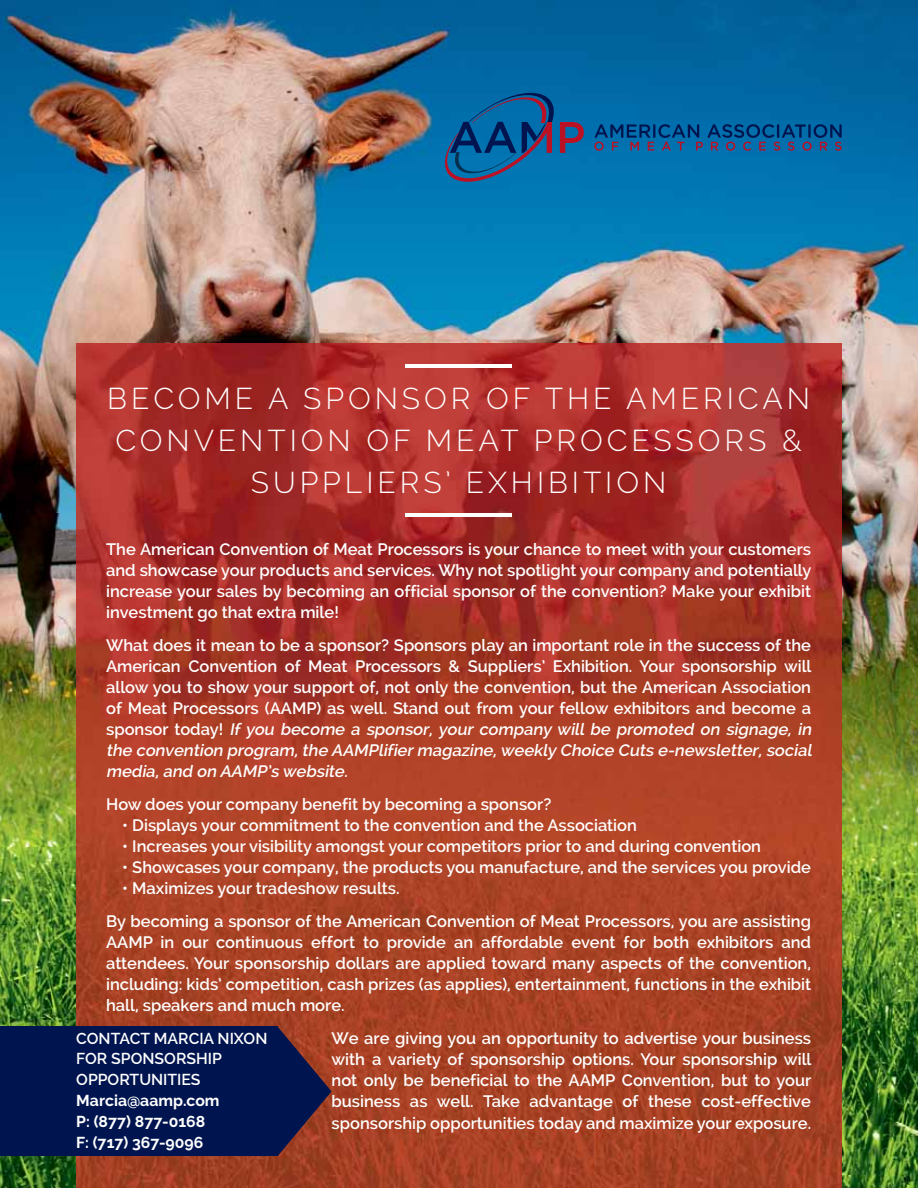
<style>
.page{position:relative;width:918px;height:1188px;background:#fff}
.page>*{position:absolute;margin:0;border:0;box-sizing:border-box;transform-origin:0 0}
.t1{font:300 30px/42px "Raleway";letter-spacing:.13em;color:#fff;text-align:center}
.t2{font:600 16.5px/21px "Raleway";color:#fff;text-align:justify}
.t3{font:600 15.75px/21px "Raleway";color:#fff}
.t4{font:700 15.75px/21px "Raleway";color:#fff}
.s1{font-style:italic}
</style>
<div class="page">
<img style="left:0;top:0;width:918px;height:513px">
<img style="left:842px;top:513px;width:76px;height:675px">
<img style="left:0;top:513px;width:76px;height:675px">
<img style="left:76px;top:343px;width:766px;height:845px">
<hr style="left:406px;top:365px;width:106px;height:3px;background:#fff">
<hr style="left:406px;top:513px;width:106px;height:3px;background:#fff">
<div style="left:0;top:1027px;width:278px;height:129px;background:#00154f"></div>
<svg style="left:278px;top:1027px;width:54px;height:129px;background:#522a39"></svg>
<svg style="left:445px;top:93px;width:139px;height:89px;background:#135d96"></svg>
<svg style="left:594px;top:124px;width:248px;height:27px;background:#0e5690"></svg>
<h1 class="t1" style="left:107px;top:381px;width:704px">BECOME A SPONSOR OF THE AMERICAN<br>CONVENTION OF MEAT PROCESSORS &amp;<br>SUPPLIERS’ EXHIBITION</h1>
<p class="t2" style="left:106px;top:540px;width:707px">The American Convention of Meat Processors is your chance to meet with your customers and showcase your products and services. Why not spotlight your company and potentially increase your sales by becoming an official sponsor of the convention? Make your exhibit investment go that extra mile!</p>
<p class="t2" style="left:106px;top:636px;width:710px;text-align:left">What does it mean to be a sponsor? Sponsors play an important role in the success of the American Convention of Meat Processors &amp; Suppliers’ Exhibition. Your sponsorship will allow you to show your support of, not only the convention, but the American Association of Meat Processors (AAMP) as well. Stand out from your fellow exhibitors and become a s p o n s o r t o d ay ! <span class="s1">If you become a sponsor, your company will be promoted on signage, in the convention program, the AAMPlifiermagazine,weekly Choice Cuts e-newsletter, social media,and on AAMP’s website.</span></p>
<p class="t2" style="left:106px;top:795px;width:447px">How does your company benefit by becoming a sponsor?</p>
<p class="t2" style="left:122px;top:816px;width:516px">• Displays your commitment to the convention and the Association</p>
<p class="t2" style="left:122px;top:837px;width:640px">• Increases your visibility amongst your competitors prior to and during convention</p>
<p class="t2" style="left:122px;top:858px;width:690px">• Showcases your company, the products you manufacture, and the services you provide</p>
<p class="t2" style="left:106px;top:873px;width:706px;line-height:33px;text-indent:16px">• Maximizes your tradeshow results.<br>By becoming a sponsor of the American Convention of Meat Processors, you are assisting</p>
<p class="t2" style="left:106px;top:933px;width:707px">AAMP in our continuous effort to provide an affordable event for both exhibitors and attendees. Your sponsorship dollars are applied toward many aspects of the convention, including: kids’ competition, cash prizes (as applies), entertainment, functions in the exhibit hall, speakers and much more.</p>
<p class="t2" style="left:332px;top:1029px;width:481px">We are giving you an opportunity to advertise your business with a variety of sponsorship options. Your sponsorship will not only be beneficial to the AAMP Convention, but to your business as well. Take advantage of these cost-effective sponsorship opportunities today and maximize your exposure.</p>
<p class="t3" style="left:76px;top:1028px;width:193px">CONTACT MARCIA NIXON<br>FOR SPONSORSHIP<br>OPPORTUNITIES</p>
<p class="t4" style="left:76px;top:1091px;width:145px">Marcia@aamp.com<br>P: (877) 877-0168<br>F: (717) 367-9096</p>
</div>
